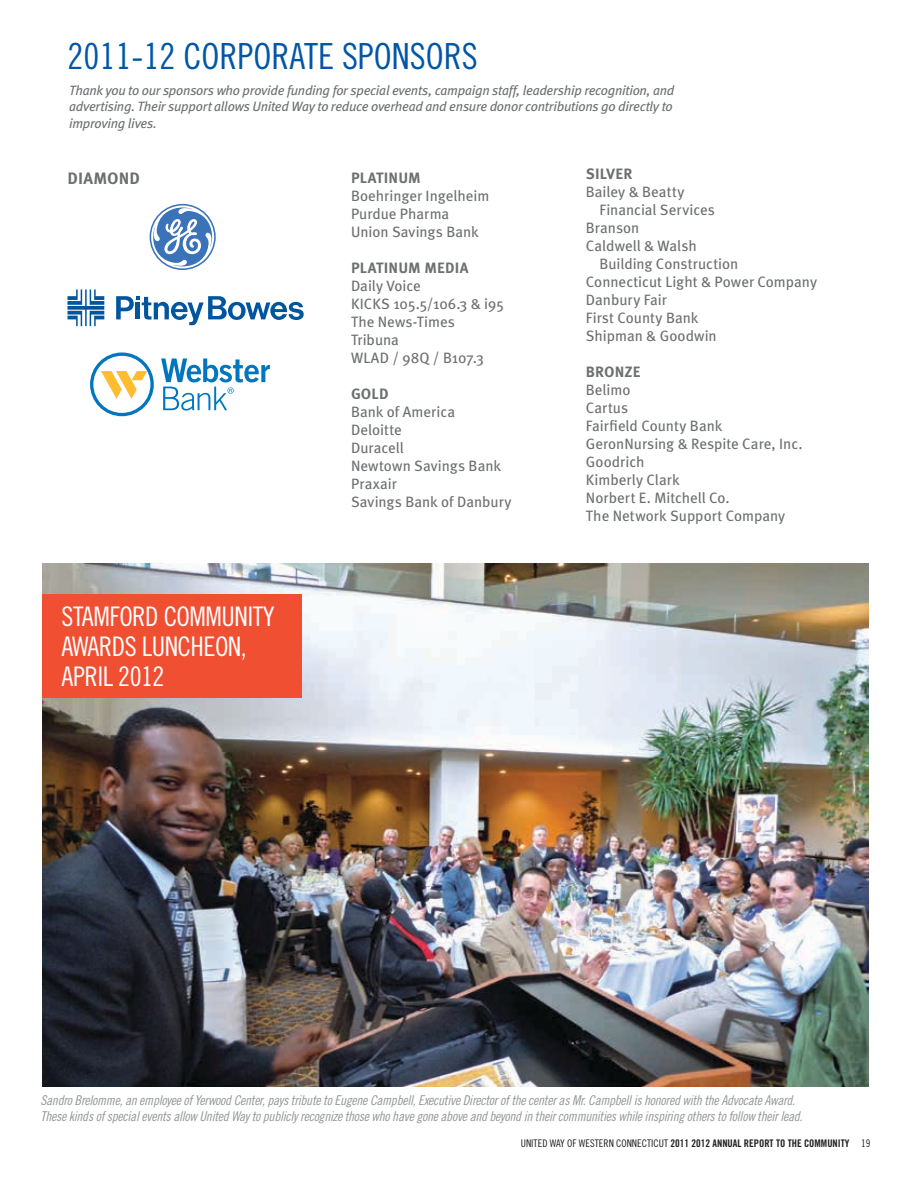
<style>
.page{position:relative;width:918px;height:1188px;background:#fff}
.page>*{position:absolute;margin:0;border:0;box-sizing:border-box;transform-origin:0 0}
.t1{font:36px "Trade Gothic Cond Eighteen";color:#0056a7}
.t2{font:27px/30px "Trade Gothic Cond Eighteen";letter-spacing:-.02em;color:#fff}
.t3{font:16.5px "Meta Bold Caps";letter-spacing:.005em;color:#6d6f71}
.t4{font:15px/18px "Meta";color:#6d6f71}
.t5{font:15px "Meta Bold Caps";letter-spacing:.01em;color:#6d6f71}
.t6{font:13.5px/16.5px "Trade Gothic Cond Eighteen Obl";letter-spacing:-.02em;color:#949698}
.t7{font:italic 13.5px/16.5px "Meta";letter-spacing:-.02em;color:#6d6f71}
.t8{font:10.5px "Trade Gothic Bold Cond Twenty";color:#231f20}
.s1{font-family:"Trade Gothic Cond Eighteen"}
</style>
<div class="page">
<svg style="left:116px;top:296px;width:188px;height:29px"></svg>
<svg style="left:68px;top:289px;width:36px;height:37px"></svg>
<svg style="left:150px;top:204px;width:66px;height:66px"></svg>
<svg style="left:90px;top:352px;width:64px;height:64px"></svg>
<svg style="left:161px;top:358px;width:109px;height:53px"></svg>
<img style="left:42px;top:564px;width:826px;height:522px">
<div style="left:42px;top:594px;width:260px;height:104px;background:#f04f32"></div>
<h1 class="t1" style="left:68px;top:35px;width:412px">2011-12 CORPORATE SPONSORS</h1>
<p class="t7" style="left:69px;top:82px;width:607px">Thank you to our sponsors who provide funding for special events, campaign staff, leadership recognition, and advertising. Their support allows United Way to reduce overhead and ensure donor contributions go directly to improving lives.</p>
<p class="t3" style="left:68px;top:168px;width:74px">DIAMOND</p>
<p class="t5" style="left:351px;top:169px;width:71px">PLATINUM</p>
<p class="t4" style="left:351px;top:186px;width:140px">Boehringer Ingelheim<br>Purdue Pharma<br>Union Savings Bank</p>
<p class="t5" style="left:351px;top:259px;width:119px">PLATINUM MEDIA</p>
<p class="t4" style="left:351px;top:276px;width:154px">Daily Voice<br>KICKS 105.5/106.3 &amp; i95<br>The News-Times<br>Tribuna<br>WLAD / 98Q / B107.3</p>
<p class="t5" style="left:351px;top:385px;width:39px">GOLD</p>
<p class="t4" style="left:351px;top:402px;width:162px">Bank of America<br>Deloitte<br>Duracell<br>Newtown Savings Bank<br>Praxair<br>Savings Bank of Danbury</p>
<h2 class="t2" style="left:62px;top:601px;width:141px;text-indent:58px">ORD COMMUNITY<br>AWARDS LUNCHE</h2>
<h2 class="t2" style="left:62px;top:601px;width:25px">STAMF</h2>
<h2 class="t2" style="left:215px;top:631px;width:33px">ON,</h2>
<h2 class="t2" style="left:62px;top:661px;width:105px">APRIL 2012</h2>
<p class="t5" style="left:586px;top:165px;width:48px">SILVER</p>
<p class="t4" style="left:586px;top:183px;width:100px">Bailey &amp; Beatty</p>
<p class="t4" style="left:599px;top:201px;width:117px">Financial Services</p>
<p class="t4" style="left:586px;top:219px;width:55px">Branson</p>
<p class="t4" style="left:586px;top:237px;width:113px">Caldwell &amp; Walsh</p>
<p class="t4" style="left:599px;top:255px;width:141px">Building Construction</p>
<p class="t4" style="left:586px;top:273px;width:233px">Connecticut Light &amp; Power Company</p>
<p class="t4" style="left:586px;top:291px;width:82px">Danbury Fair</p>
<p class="t4" style="left:586px;top:309px;width:114px">First County Bank</p>
<p class="t4" style="left:586px;top:327px;width:132px">Shipman &amp; Goodwin</p>
<p class="t5" style="left:586px;top:363px;width:56px">BRONZE</p>
<p class="t4" style="left:586px;top:381px;width:218px">Belimo<br>Cartus<br>Fairfield County Bank<br>GeronNursing &amp; Respite Care, Inc.<br>Goodrich<br>Kimberly Clark<br>Norbert E. Mitchell Co.<br>The Network Support Company</p>
<p class="t6" style="left:40px;top:1091px;width:764px">Sandro Brelomme, an employee of Yerwood Center, pays tribute to Eugene Campbell, Executive Director of the center as Mr. Campbell is honored with the Advocate Award.<br>These kinds of special events allow United Way to publicly recognize those who have gone above and beyond in their communities while inspiring others to follow their lead.</p>
<p class="t8" style="left:521px;top:1136px;width:351px"><span class="s1">UNITED WAY OF WESTERN CONNECTICUT</span> 2011 2012 ANNUAL REPORT TO THE COMMUNITY <span class="s1">19</span></p>
</div>
